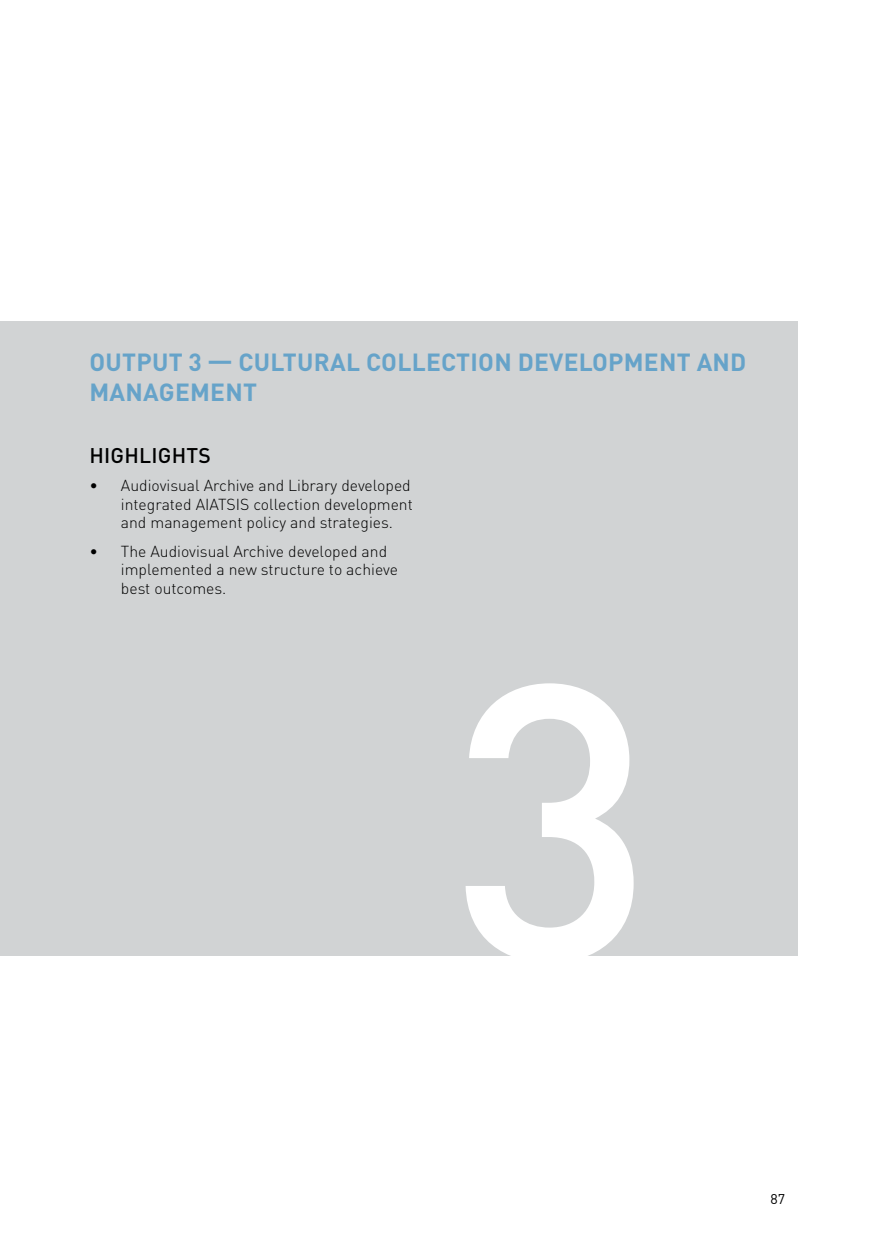
<style>
.page{position:relative;width:874px;height:1241px;background:#fff}
.page>*{position:absolute;margin:0;border:0;box-sizing:border-box;transform-origin:0 0}
.t1{font:500 385px "DINOT";color:#fff}
.t2{font:700 24.5px/29.4px "DINOT";letter-spacing:.01em;color:#66a3c9}
.t3{font:500 21px "DINOT";letter-spacing:.01em;color:#000}
.t4{font:300 15.75px/18.4px "DINOT";color:#000}
.t5{font:14px "DINOT";color:#000}
</style>
<div class="page">
<div style="left:0;top:321px;width:797px;height:634px;background:#d1d3d4"></div>
<h2 class="t2" style="left:89px;top:347px;width:658px">OUTPUT 3 — CULTURAL COLLECTION DEVELOPMENT AND<br>MANAGEMENT</h2>
<h3 class="t3" style="left:89px;top:441px;width:123px">Highlights</h3>
<p class="t4" style="left:121px;top:476px;width:293px;text-indent:-32px">• Audiovisual Archive and Library developed integrated AIATSIS collection development and management policy and strategies.</p>
<p class="t4" style="left:121px;top:541px;width:278px;text-indent:-32px">• The Audiovisual Archive developed and implemented a new structure to achieve best outcomes.</p>
<h1 class="t1" style="left:449px;top:575px;width:207px">3</h1>
<p class="t5" style="left:770px;top:1189px;width:16px">87</p>
</div>
